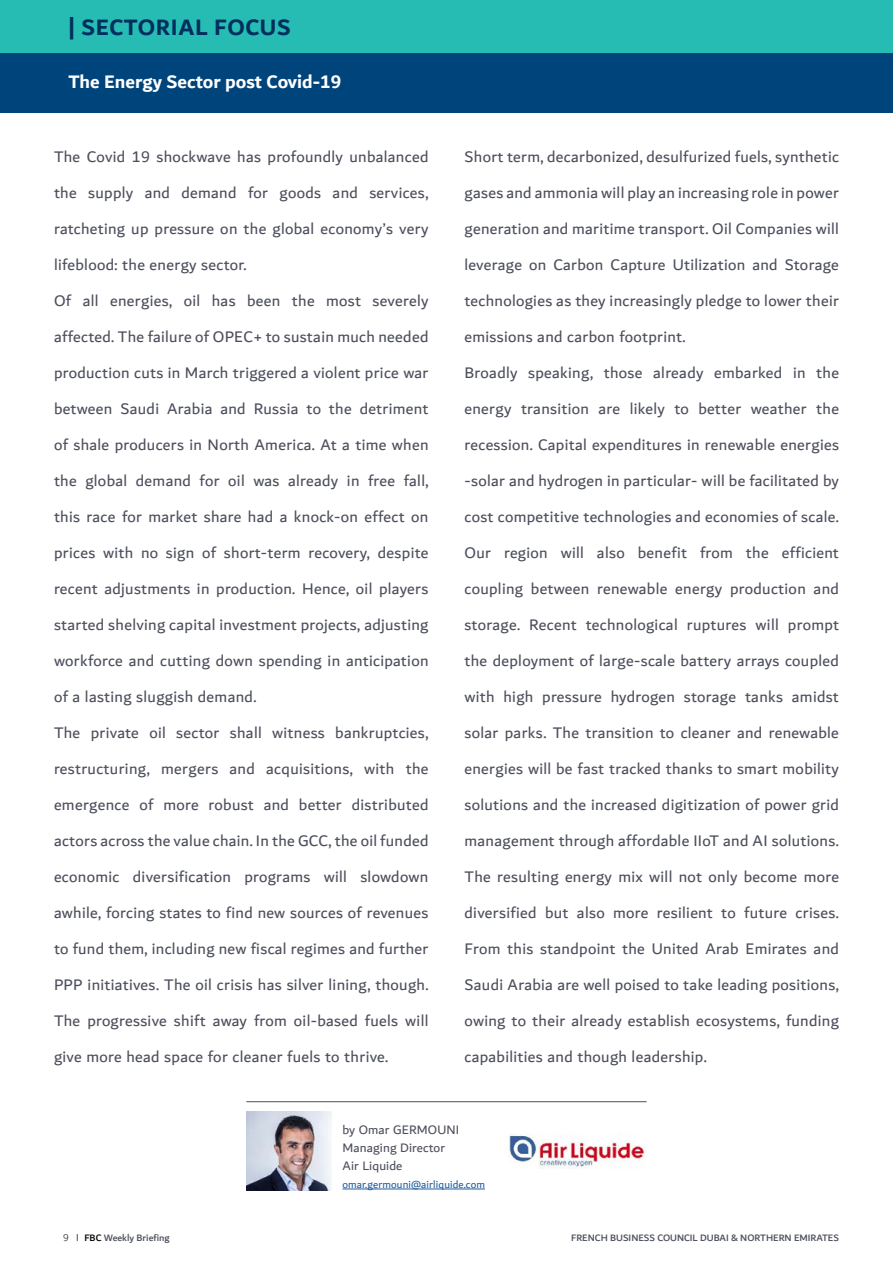
<style>
.page{position:relative;width:893px;height:1263px;background:#fff}
.page>*{position:absolute;margin:0;border:0;box-sizing:border-box;transform-origin:0 0}
.t1{font:700 24px "Dubai";letter-spacing:.025em;color:#002e5d}
.t2{font:700 19.5px "Dubai";color:#fff}
.t3{font:16.5px/36px "Dubai";letter-spacing:.02em;color:#4c4f5c}
.t4{font:13.2px/18px "Dubai";letter-spacing:.01em;color:#4c4f5c}
.t5{font:11.1px "Dubai";letter-spacing:.01em;color:#215e9e}
.t6{font:300 10.5px "Dubai";color:#000}
.t7{font:500 10.05px "Dubai";color:#4c4f5c}
.s1{color:#000}
</style>
<div class="page">
<div style="left:0;top:53px;width:893px;height:60px;background:#00447c"></div>
<div style="left:0;top:0;width:892px;height:53px;background:#26bcb4"></div>
<img style="left:508px;top:1133px;width:137px;height:36px">
<img style="left:246px;top:1112px;width:86px;height:78px">
<hr style="left:342px;top:1189px;width:143px;height:1px;background:#215e9e">
<hr style="left:246px;top:1101px;width:401px;height:1px;background:#4c4f5c">
<h1 class="t1" style="left:68px;top:13px;width:224px">| SECTORIAL FOCUS</h1>
<p class="t2" style="left:68px;top:70px;width:274px">The Energy Sector post Covid-19</p>
<p class="t3" style="left:54px;top:138px;width:376px">The Covid 19 shockwave has profoundly unbalanced the supply and demand for goods and services, ratcheting up pressure on the global economy’s very lifeblood: the energy sector.<br>Of all energies, oil has been the most severely affected. The failure of OPEC+ to sustain much needed production cuts in March triggered a violent price war between Saudi Arabia and Russia to the detriment of shale producers in North America. At a time when the global demand for oil was already in free fall, this race for market share had a knock-on effect on prices with no sign of short-term recovery, despite recent adjustments in production. Hence, oil players started shelving capital investment projects, adjusting workforce and cutting down spending in anticipation of a lasting sluggish demand.<br>The private oil sector shall witness bankruptcies, restructuring, mergers and acquisitions, with the emergence of more robust and better distributed actors across the value chain. In the GCC, the oil funded economic diversification programs will slowdown awhile, forcing states to find new sources of revenues to fund them, including new fiscal regimes and further PPP initiatives. The oil crisis has silver lining, though.<br>The progressive shift away from oil-based fuels will give more head space for cleaner fuels to thrive.</p>
<p class="t3" style="left:464px;top:138px;width:376px">Short term, decarbonized, desulfurized fuels, synthetic gases and ammonia will play an increasing role in power generation and maritime transport. Oil Companies will leverage on Carbon Capture Utilization and Storage technologies as they increasingly pledge to lower their emissions and carbon footprint.<br>Broadly speaking, those already embarked in the energy transition are likely to better weather the recession. Capital expenditures in renewable energies -solar and hydrogen in particular- will be facilitated by cost competitive technologies and economies of scale.<br>Our region will also benefit from the efficient coupling between renewable energy production and storage. Recent technological ruptures will prompt the deployment of large-scale battery arrays coupled with high pressure hydrogen storage tanks amidst solar parks. The transition to cleaner and renewable energies will be fast tracked thanks to smart mobility solutions and the increased digitization of power grid management through affordable IIoT and AI solutions.<br>The resulting energy mix will not only become more diversified but also more resilient to future crises.<br>From this standpoint the United Arab Emirates and Saudi Arabia are well poised to take leading positions, owing to their already establish ecosystems, funding capabilities and though leadership.</p>
<p class="t4" style="left:342px;top:1120px;width:118px">by Omar GERMOUNI<br>Managing Director<br>Air Liquide</p>
<p class="t5" style="left:342px;top:1178px;width:144px">omar.germouni@airliquide.com</p>
<p class="t6" style="left:63px;top:1229px;width:7px">9</p>
<p class="t7" style="left:84px;top:1231px;width:87px"><span class="s1">FBC</span> Weekly Briefing</p>
<p class="t7" style="left:571px;top:1231px;width:269px">FRENCH BUSINESS COUNCIL DUBAI &amp; NORTHERN EMIRATES</p>
</div>
